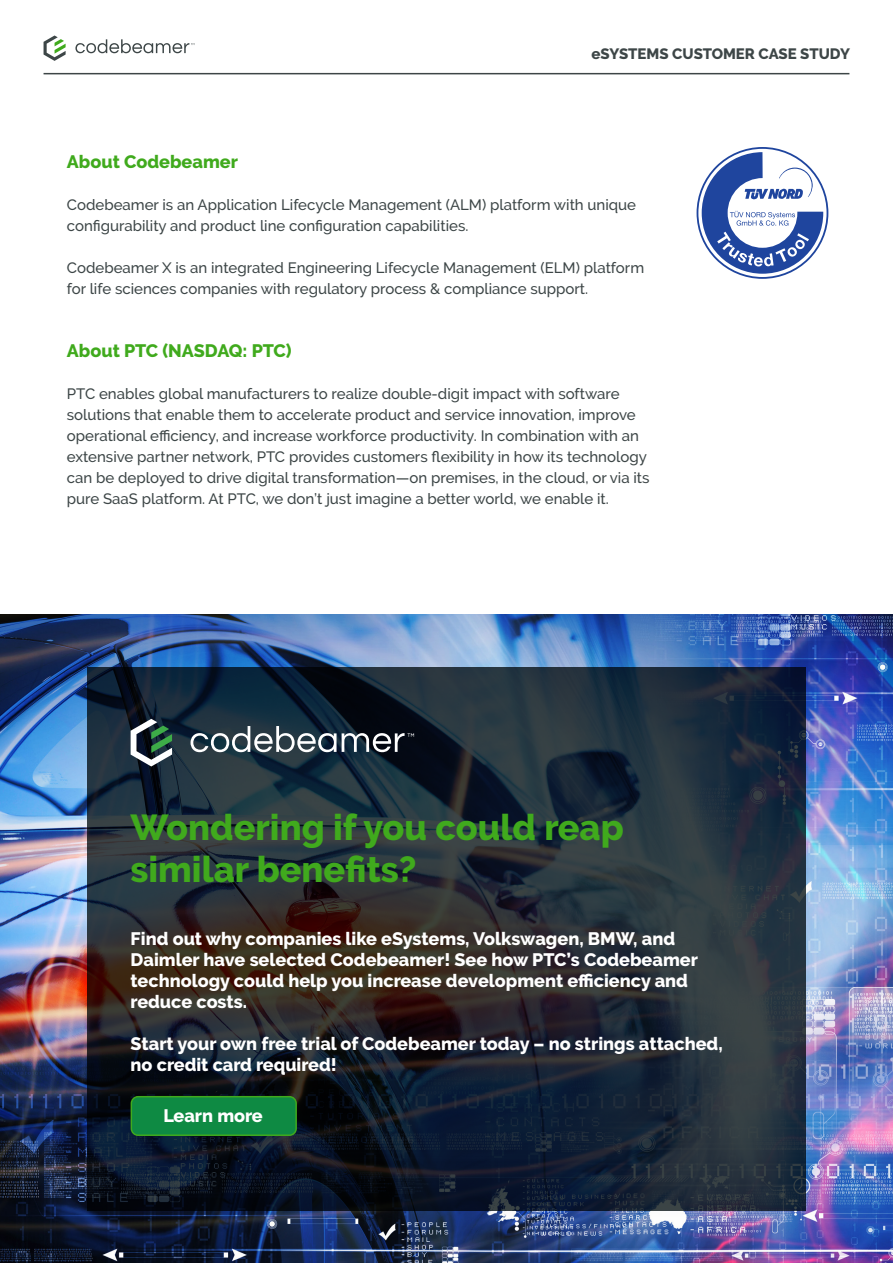
<style>
.page{position:relative;width:893px;height:1263px;background:#fff}
.page>*{position:absolute;margin:0;border:0;box-sizing:border-box;transform-origin:0 0}
.t1{font:800 36px/42px "PTC Raleway";color:#40aa1d}
.t2{font:800 18px/21px "PTC Raleway";color:#fff}
.t3{font:800 18px "PTC Raleway";color:#40aa1d}
.t4{font:500 15px/21px "PTC Raleway";color:#3d4647}
.t5{font:800 15px "PTC Raleway";color:#3d4647}
</style>
<div class="page">
<hr style="left:44px;top:73px;width:805px;height:1px;background:#3d4647">
<svg style="left:75px;top:39px;width:119px;height:14px"></svg>
<svg style="left:44px;top:36px;width:22px;height:25px"></svg>
<img style="left:0;top:614px;width:893px;height:649px">
<svg style="left:87px;top:667px;width:719px;height:543px;background:#212932"></svg>
<svg style="left:191px;top:726px;width:223px;height:26px"></svg>
<svg style="left:131px;top:719px;width:41px;height:47px"></svg>
<div style="left:131px;top:1097px;width:165px;height:38px;background:#0e8a43;border-radius:7px"></div>
<div style="left:131px;top:1096px;width:166px;height:40px;border:2px solid #40aa1d;border-radius:7px"></div>
<svg style="left:697px;top:147px;width:131px;height:132px"></svg>
<p class="t5" style="left:591px;top:45px;width:260px">eSYSTEMS CUSTOMER CASE STUDY</p>
<p class="t3" style="left:67px;top:151px;width:173px">About Codebeamer</p>
<p class="t4" style="left:67px;top:194px;width:571px">Codebeamer is an Application Lifecycle Management (ALM) platform with unique configurability and product line configuration capabilities.</p>
<p class="t4" style="left:67px;top:257px;width:579px">Codebeamer X is an integrated Engineering Lifecycle Management (ELM) platform for life sciences companies with regulatory process &amp; compliance support.</p>
<p class="t3" style="left:67px;top:340px;width:226px">About PTC (NASDAQ: PTC)</p>
<p class="t4" style="left:67px;top:383px;width:584px">PTC enables global manufacturers to realize double-digit impact with software solutions that enable them to accelerate product and service innovation, improve operational efficiency, and increase workforce productivity. In combination with an extensive partner network, PTC provides customers flexibility in how its technology can be deployed to drive digital transformation—on premises, in the cloud, or via its pure SaaS platform. At PTC, we don’t just imagine a better world, we enable it.</p>
<h1 class="t1" style="left:131px;top:807px;width:495px">Wondering if you could reap similar benefits?</h1>
<p class="t2" style="left:131px;top:928px;width:569px">Find out why companies like eSystems, Volkswagen, BMW, and Daimler have selected Codebeamer! See how PTC’s Codebeamer technology could help you increase development efficiency and reduce costs.</p>
<p class="t2" style="left:131px;top:1033px;width:594px">Start your own free trial of Codebeamer today – no strings attached, no credit card required!</p>
<p class="t2" style="left:163px;top:1105px;width:101px">Learn more</p>
</div>
